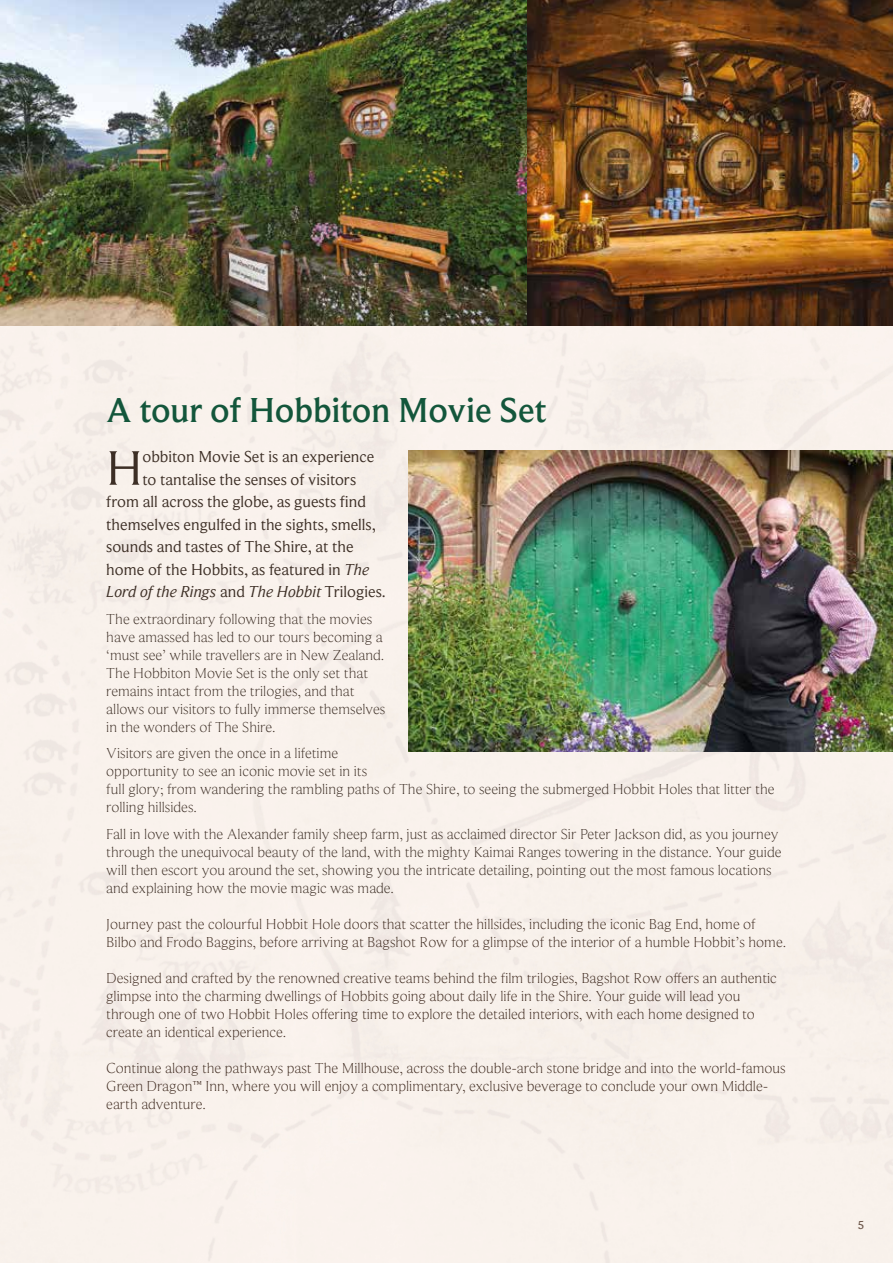
<style>
.page{position:relative;width:893px;height:1263px;background:#fff}
.page>*{position:absolute;margin:0;border:0;box-sizing:border-box;transform-origin:0 0}
.t1{font:50.25px "Beaufort Pro";color:#3c2e25}
.t2{font:500 36px "Beaufort Pro";color:#13563b}
.t3{font:16.5px "Beaufort Pro";color:#3c2e25}
.t4{font:italic 16.5px "Beaufort Pro";color:#3c2e25}
.t5{font:300 15px/18px "Beaufort Pro";color:#3c2e25}
.t6{font:300 15px/18px "Beaufort Pro";color:#3e2a1f}
.t7{font:500 12px "Beaufort Pro";color:#6f594d}
.s1{font-style:italic}
.s2{font-style:normal}
</style>
<div class="page">
<div style="left:0;top:325px;width:893px;height:938px;background:#f9f2ec"></div>
<img style="left:408px;top:451px;width:485px;height:301px">
<img style="left:0;top:0;width:527px;height:325px">
<img style="left:527px;top:0;width:366px;height:325px">
<h2 class="t2" style="left:106px;top:390px;width:442px">A tour of Hobbiton Movie Set</h2>
<h1 class="t1" style="left:106px;top:440px;width:38px">H</h1>
<p class="t3" style="left:143px;top:447px;width:233px">obbiton Movie Set is an experience</p>
<p class="t3" style="left:143px;top:470px;width:215px">to tantalise the senses of visitors</p>
<p class="t3" style="left:106px;top:492px;width:261px">from all across the globe, as guests find</p>
<p class="t3" style="left:106px;top:515px;width:271px">themselves engulfed in the sights, smells,</p>
<p class="t3" style="left:106px;top:537px;width:249px">sounds and tastes of The Shire, at the</p>
<p class="t3" style="left:106px;top:560px;width:264px">home of the Hobbits, as featured in <span class="s1">The</span></p>
<p class="t4" style="left:106px;top:582px;width:281px">Lord of the Rings <span class="s2">and</span> The Hobbit <span class="s2">Trilogies.</span></p>
<p class="t5" style="left:106px;top:610px;width:281px">The extraordinary following that the movies have amassed has led to our tours becoming a ‘must see’ while travellers are in New Zealand.<br>The Hobbiton Movie Set is the only set that remains intact from the trilogies, and that allows our visitors to fully immerse themselves in the wonders of The Shire.</p>
<p class="t5" style="left:106px;top:745px;width:670px">Visitors are given the once in a lifetime<br>opportunity to see an iconic movie set in its<br>full glory; from wandering the rambling paths of The Shire, to seeing the submerged Hobbit Holes that litter the rolling hillsides.</p>
<p class="t5" style="left:106px;top:825px;width:677px">Fall in love with the Alexander family sheep farm, just as acclaimed director Sir Peter Jackson did, as you journey through the unequivocal beauty of the land, with the mighty Kaimai Ranges towering in the distance. Your guide will then escort you around the set, showing you the intricate detailing, pointing out the most famous locations and explaining how the movie magic was made.</p>
<p class="t6" style="left:106px;top:915px;width:681px">Journey past the colourful Hobbit Hole doors that scatter the hillsides, including the iconic Bag End, home of<br>Bilbo and Frodo Baggins, before arriving at Bagshot Row for a glimpse of the interior of a humble Hobbit’s home.</p>
<p class="t6" style="left:106px;top:969px;width:672px">Designed and crafted by the renowned creative teams behind the film trilogies, Bagshot Row offers an authentic glimpse into the charming dwellings of Hobbits going about daily life in the Shire. Your guide will lead you through one of two Hobbit Holes offering time to explore the detailed interiors, with each home designed to create an identical experience.</p>
<p class="t6" style="left:106px;top:1059px;width:681px">Continue along the pathways past The Millhouse, across the double-arch stone bridge and into the world-famous<br>Green Dragon™ Inn, where you will enjoy a complimentary, exclusive beverage to conclude your own Middle&shy;earth adventure.</p>
<p class="t7" style="left:858px;top:1219px;width:8px">5</p>
</div>
